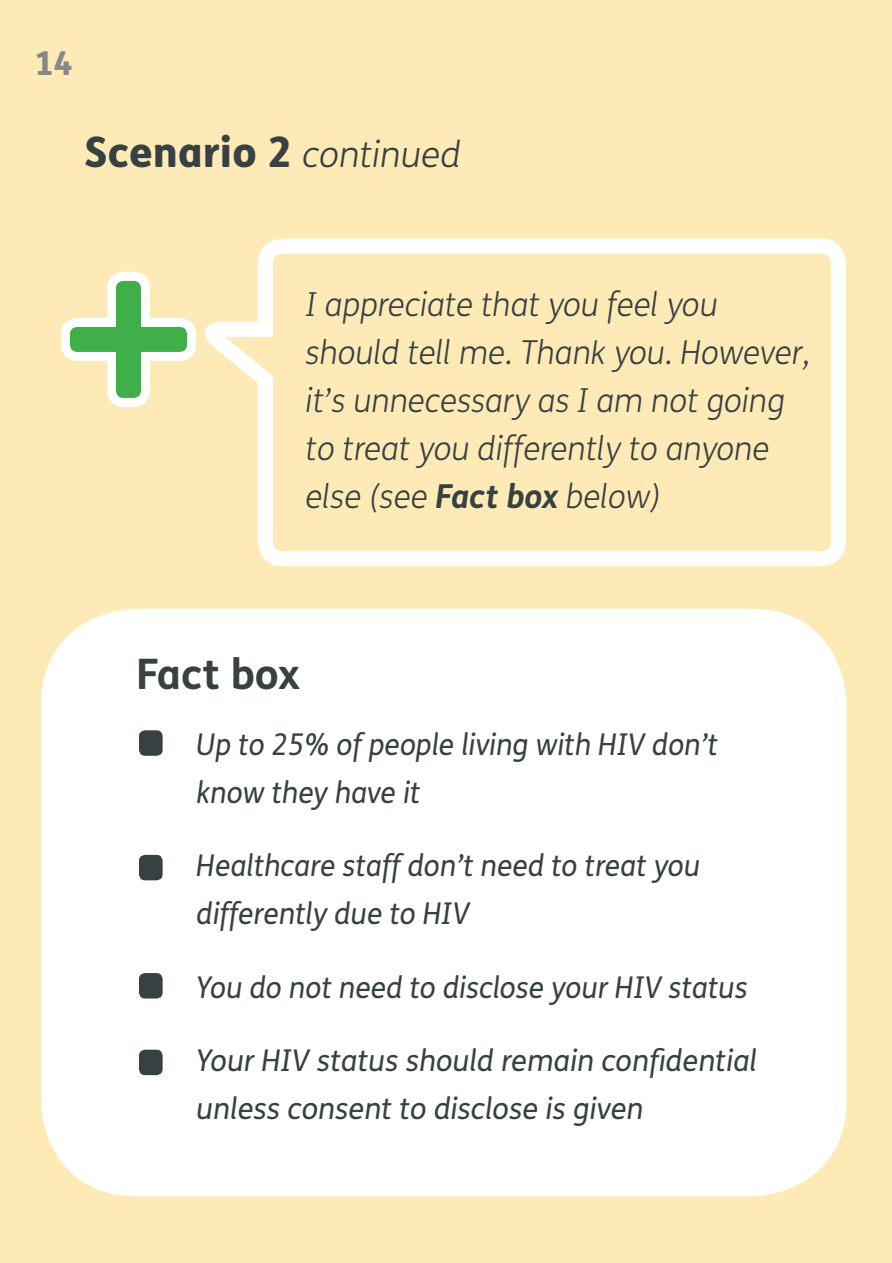
<style>
.page{position:relative;width:892px;height:1263px;background:#fff}
.page>*{position:absolute;margin:0;border:0;box-sizing:border-box;transform-origin:0 0}
.t1{font:800 42px "FS Me";color:#374142}
.t2{font:700 42px "FS Me";color:#374142}
.t3{font:italic 300 33px/48px "FS Me";color:#374142}
.t4{font:800 33px "FS Me";color:#87888a}
.t5{font:italic 30px/48px "FS Me";color:#374142;scale:.96 1}
.t6{font:italic 30px/48px "FS Me";color:#374142}
.s1{font-weight:300;font-style:italic;font-size:36px}
.s2{font-weight:700}
</style>
<div class="page">
<div style="left:0;top:0;width:891px;height:1263px;background:#feeab6"></div>
<div style="left:68px;top:636px;width:751px;height:533px;background:#fff;border-radius:68px"></div>
<div style="left:41px;top:609px;width:805px;height:587px;border:54px solid #fff;border-radius:68px"></div>
<svg style="left:61px;top:272px;width:135px;height:135px"></svg>
<div style="left:139px;top:730px;width:23px;height:26px;background:#374142;border-radius:6px"></div>
<div style="left:139px;top:855px;width:23px;height:25px;background:#374142;border-radius:6px"></div>
<div style="left:139px;top:973px;width:23px;height:25px;background:#374142;border-radius:6px"></div>
<div style="left:139px;top:1049px;width:23px;height:26px;background:#374142;border-radius:6px"></div>
<svg style="left:204px;top:238px;width:642px;height:328px"></svg>
<p class="t4" style="left:35px;top:43px;width:40px">14</p>
<h1 class="t1" style="left:84px;top:125px;width:378px">Scenario 2 <span class="s1">continued</span></h1>
<p class="t3" style="left:305px;top:281px;width:506px">I appreciate that you feel you should tell me. Thank you. However, it’s unnecessary as I am not going to treat you differently to anyone else (see <span class="s2">Fact box</span> below)</p>
<h1 class="t2" style="left:136px;top:647px;width:165px">Fact box</h1>
<p class="t5" style="left:196px;top:721px;width:544px">Up to 25% of people living with HIV don’t know they have it</p>
<p class="t5" style="left:196px;top:842px;width:526px">Healthcare staff don’t need to treat you differently due to HIV</p>
<p class="t5" style="left:196px;top:964px;width:575px">You do not need to disclose your HIV status</p>
<p class="t6" style="left:196px;top:1037px;width:562px">Your HIV status should remain confidential unless consent to disclose is given</p>
</div>
